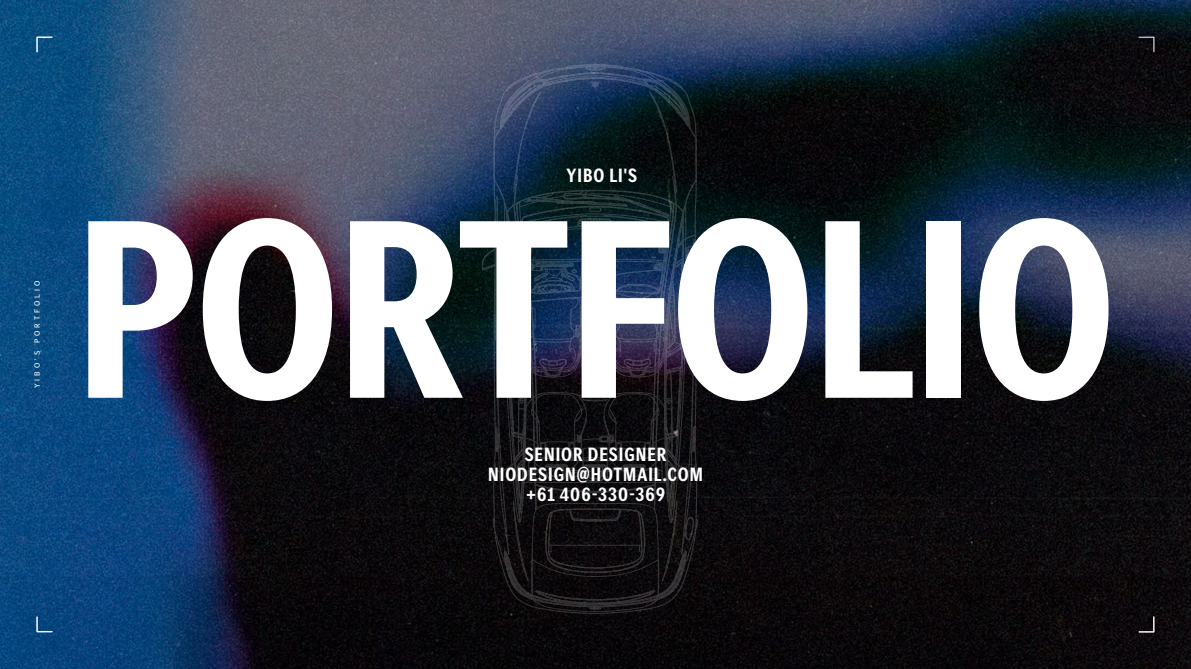
<style>
.page{position:relative;width:1191px;height:669px;background:#fff}
.page>*{position:absolute;margin:0;border:0;box-sizing:border-box;transform-origin:0 0}
.t1{font:700 condensed 264.3px "MB Corpo S Title";letter-spacing:-.01em;color:#fff}
.t2{font:700 condensed 20px/20px "MB Corpo S Title";letter-spacing:.05em;color:#fff;text-align:center}
.t3{font:8px "MB Corpo S Title";letter-spacing:.38em;color:#fff}
</style>
<div class="page">
<img style="left:0;top:0;width:1191px;height:669px">
<svg style="left:1138px;top:37px;width:16px;height:15px"></svg>
<svg style="left:1097px;top:36px;width:23px;height:12px"></svg>
<svg style="left:37px;top:37px;width:15px;height:15px"></svg>
<svg style="left:37px;top:617px;width:15px;height:15px"></svg>
<svg style="left:1138px;top:617px;width:16px;height:16px"></svg>
<svg style="left:482px;top:57px;width:226px;height:558px;background:#18212f"></svg>
<p class="t3" style="left:32px;top:388px;width:109px;rotate:-90deg">YIBO'S PORTFOLIO</p>
<p class="t2" style="left:566px;top:164px;width:72px">YIBO LI'S</p>
<h1 class="t1" style="left:75px;top:135px;width:1042px">PORTFOLIO</h1>
<p class="t2" style="left:488px;top:443px;width:216px">SENIOR DESIGNER<br>NIODESIGN@HOTMAIL.COM +61 406-330-369</p>
</div>
